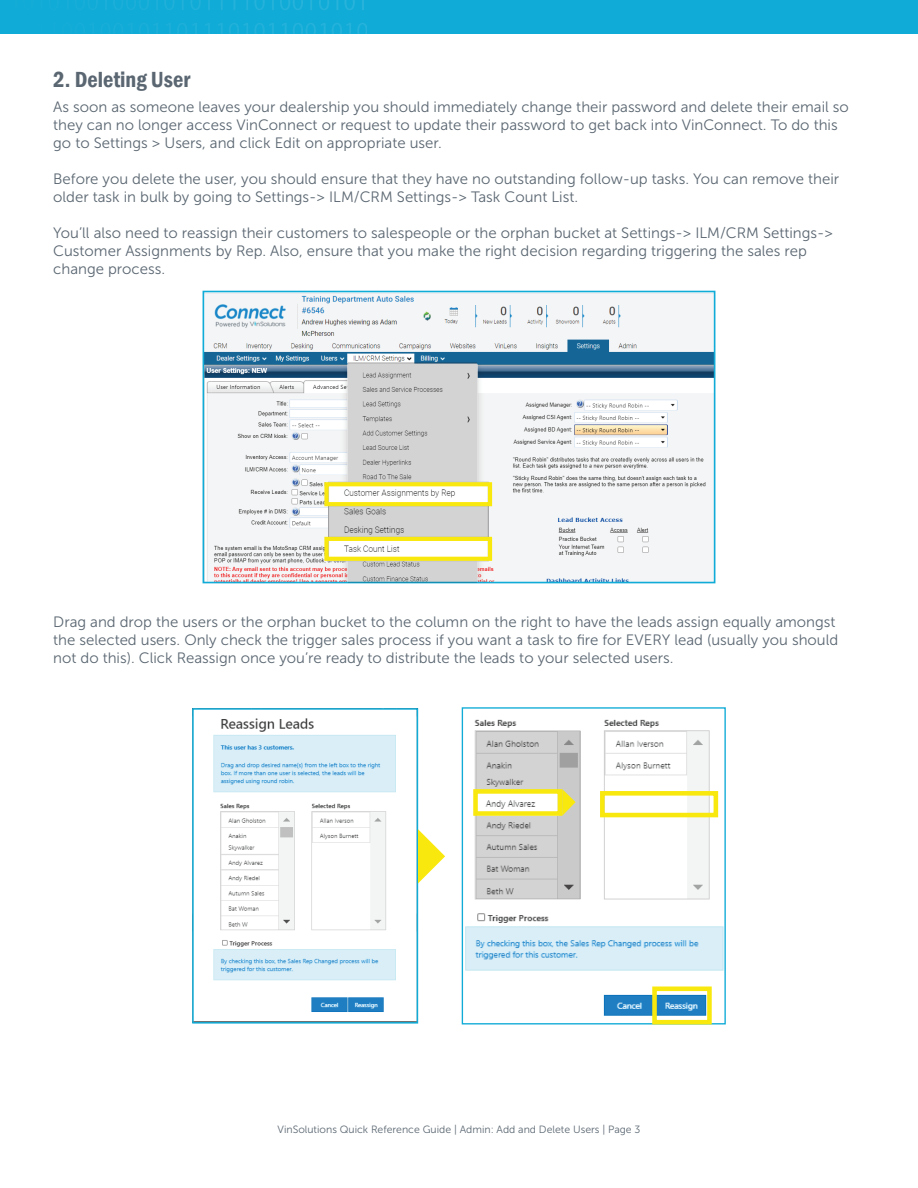
<style>
.page{position:relative;width:918px;height:1188px;background:#fff}
.page>*{position:absolute;margin:0;border:0;box-sizing:border-box;transform-origin:0 0}
.t1{font:600 condensed 22.5px "Franklin Gothic";color:#5a6671}
.t2{font:15px/18px "Museo Sans 300";color:#5a6671}
.t3{font:10.5px "Museo Sans 300";color:#5a6671}
</style>
<div class="page">
<img style="left:206px;top:294px;width:506px;height:286px">
<div style="left:203px;top:291px;width:512px;height:292px;border:2px solid #10abd7"></div>
<img style="left:465px;top:719px;width:259px;height:297px">
<div style="left:462px;top:707px;width:264px;height:317px;border:1px solid #10abd7"></div>
<svg style="left:476px;top:731px;width:104px;height:168px;fill:#d3d3d3"></svg>
<svg style="left:348px;top:363px;width:129px;height:220px;fill:#d3d3d3"></svg>
<img style="left:479px;top:795px;width:77px;height:15px">
<div style="left:473px;top:789px;width:89px;height:27px;border:5px solid #f9e80e"></div>
<div style="left:600px;top:791px;width:118px;height:26px;border:5px solid #f9e80e"></div>
<div style="left:652px;top:987px;width:60px;height:37px;border:5px solid #f9e80e"></div>
<svg style="left:562px;top:789px;width:14px;height:27px"></svg>
<img style="left:330px;top:487px;width:157px;height:69px">
<div style="left:324px;top:482px;width:168px;height:24px;border:4px solid #f9e80e"></div>
<div style="left:324px;top:537px;width:168px;height:24px;border:4px solid #f9e80e"></div>
<svg style="left:328px;top:506px;width:161px;height:31px;fill:#d3d3d3"></svg>
<img style="left:213px;top:718px;width:183px;height:294px">
<div style="left:192px;top:708px;width:226px;height:316px;border:2px solid #10abd7"></div>
<svg style="left:418px;top:829px;width:27px;height:54px"></svg>
<div style="left:1px;top:0;width:917px;height:34px;background:#10abd7"></div>
<h1 class="t1" style="left:53px;top:65px;width:139px">2. Deleting User</h1>
<p class="t2" style="left:53px;top:98px;width:797px">As soon as someone leaves your dealership you should immediately change their password and delete their email so they can no longer access VinConnect or request to update their password to get back into VinConnect. To do this go to Settings &gt; Users, and click Edit on appropriate user.</p>
<p class="t2" style="left:53px;top:170px;width:788px">Before you delete the user, you should ensure that they have no outstanding follow-up tasks. You can remove their older task in bulk by going to Settings-&gt; ILM/CRM Settings-&gt; Task Count List.</p>
<p class="t2" style="left:53px;top:224px;width:781px">You’ll also need to reassign their customers to salespeople or the orphan bucket at Settings-&gt; ILM/CRM Settings-&gt;<br>Customer Assignments by Rep. Also, ensure that you make the right decision regarding triggering the sales rep change process.</p>
<p class="t2" style="left:53px;top:613px;width:787px">Drag and drop the users or the orphan bucket to the column on the right to have the leads assign equally amongst the selected users. Only check the trigger sales process if you want a task to fire for EVERY lead (usually you should not do this). Click Reassign once you’re ready to distribute the leads to your selected users.</p>
<p class="t3" style="left:278px;top:1124px;width:364px">VinSolutions Quick Reference Guide | Admin: Add and Delete Users | Page 3</p>
</div>
